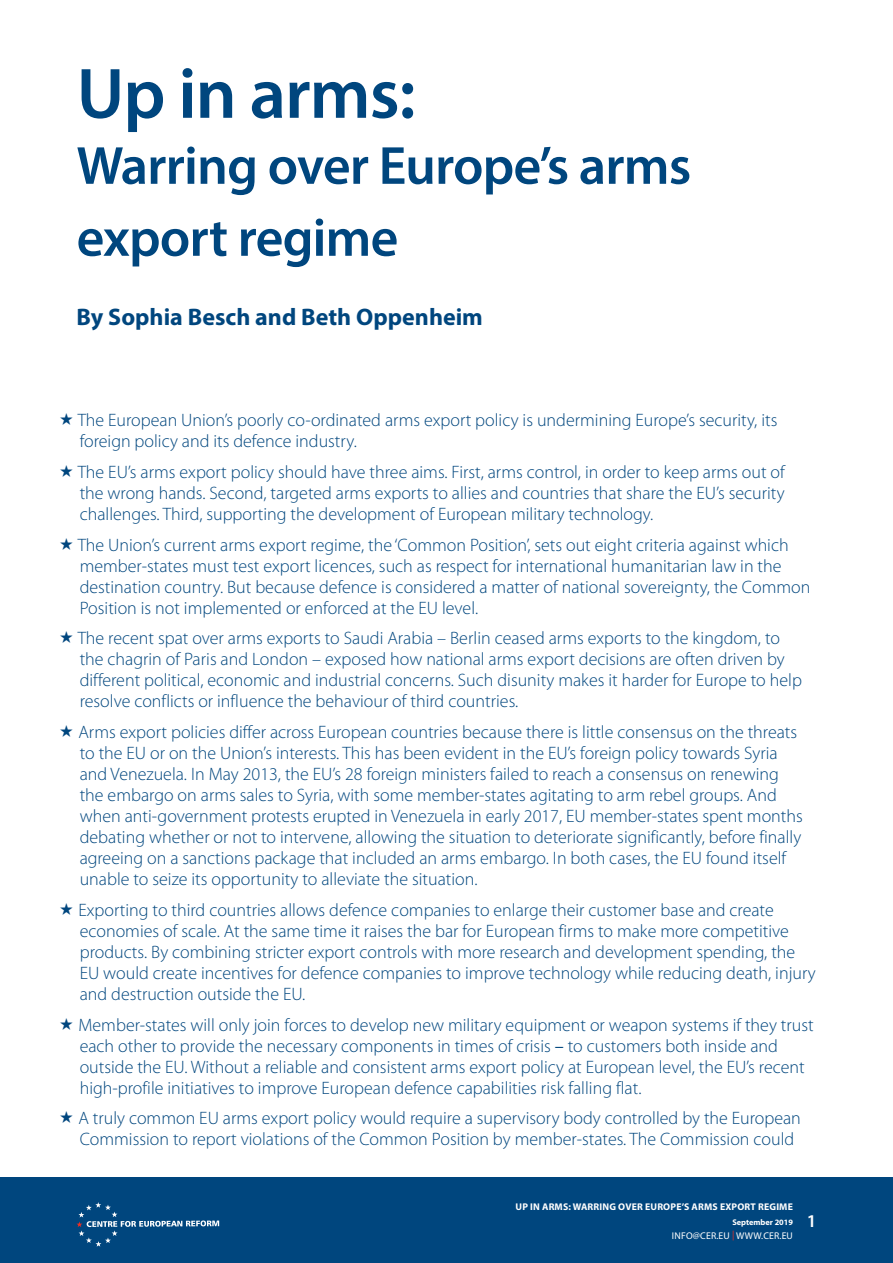
<style>
.page{position:relative;width:893px;height:1263px;background:#fff}
.page>*{position:absolute;margin:0;border:0;box-sizing:border-box;transform-origin:0 0}
.t1{font:600 72px "Myriad Pro";letter-spacing:-.015em;color:#00467e}
.t2{font:600 54px/72px "Myriad Pro";letter-spacing:-.015em;color:#00467e}
.t3{font:700 24px "Myriad Pro";color:#00467e}
.Key_Points{font:300 18px/21px "Myriad Pro";color:#00467e}
.t4{font:600 18px "Myriad Pro";color:#fff}
.t5{font:700 9.75px "Myriad Pro";letter-spacing:.02em;color:#fff}
.t6{font:9.75px "Myriad Pro";letter-spacing:.02em;color:#fff}
.t7{font:700 8.25px "Myriad Pro";color:#fff}
.s1{font-weight:400}
.s2{color:#ee2e22}
</style>
<div class="page">
<div style="left:0;top:1178px;width:893px;height:85px;background:#00467e"></div>
<svg style="left:77px;top:1202px;width:142px;height:45px"></svg>
<p class="t1" style="left:77px;top:48px;width:340px">Up in arms:</p>
<p class="t2" style="left:77px;top:128px;width:616px">Warring over Europe’s arms export regime</p>
<p class="t3" style="left:77px;top:301px;width:408px">By Sophia Besch and Beth Oppenheim</p>
<p class="Key_Points" style="left:78px;top:409px;width:701px">The European Union’s poorly co-ordinated arms export policy is undermining Europe’s security, its foreign policy and its defence industry.</p>
<p class="Key_Points" style="left:78px;top:461px;width:709px;text-align:justify">The EU’s arms export policy should have three aims. First, arms control, in order to keep arms out of the wrong hands. Second, targeted arms exports to allies and countries that share the EU’s security challenges. Third, supporting the development of European military technology.</p>
<p class="Key_Points" style="left:78px;top:534px;width:734px">The Union’s current arms export regime, the ‘Common Position’, sets out eight criteria against which member-states must test export licences, such as respect for international humanitarian law in the destination country. But because defence is considered a matter of national sovereignty, the Common Position is not implemented or enforced at the EU level.</p>
<p class="Key_Points" style="left:78px;top:628px;width:726px">The recent spat over arms exports to Saudi Arabia – Berlin ceased arms exports to the kingdom, to the chagrin of Paris and London – exposed how national arms export decisions are often driven by different political, economic and industrial concerns. Such disunity makes it harder for Europe to help resolve conflicts or influence the behaviour of third countries.</p>
<p class="Key_Points" style="left:78px;top:721px;width:726px">Arms export policies differ across European countries because there is little consensus on the threats to the EU or on the Union’s interests. This has been evident in the EU’s foreign policy towards Syria and Venezuela. In May 2013, the EU’s 28 foreign ministers failed to reach a consensus on renewing the embargo on arms sales to Syria, with some member-states agitating to arm rebel groups. And when anti-government protests erupted in Venezuela in early 2017, EU member-states spent months debating whether or not to intervene, allowing the situation to deteriorate significantly, before finally agreeing on a sanctions package that included an arms embargo. In both cases, the EU found itself unable to seize its opportunity to alleviate the situation.</p>
<p class="Key_Points" style="left:78px;top:899px;width:739px">Exporting to third countries allows defence companies to enlarge their customer base and create economies of scale. At the same time it raises the bar for European firms to make more competitive products. By combining stricter export controls with more research and development spending, the EU would create incentives for defence companies to improve technology while reducing death, injury and destruction outside the EU.</p>
<p class="Key_Points" style="left:78px;top:1014px;width:737px">Member-states will only join forces to develop new military equipment or weapon systems if they trust each other to provide the necessary components in times of crisis <span class="s1">–</span> to customers both inside and outside the EU. Without a reliable and consistent arms export policy at European level, the EU’s recent high-profile initiatives to improve European defence capabilities risk falling flat.</p>
<p class="Key_Points" style="left:78px;top:1108px;width:724px">A truly common EU arms export policy would require a supervisory body controlled by the European<br>Commission to report violations of the Common Position by member-states. The Commission could</p>
<p class="t5" style="left:515px;top:1200px;width:279px">UP IN ARMS: WARRING OVER EUROPE’S ARMS EXPORT REGIME</p>
<p class="t7" style="left:732px;top:1217px;width:62px">September 2019</p>
<p class="t6" style="left:672px;top:1229px;width:123px">INFO@CER.EU <span class="s2">|</span> WWW.CER.EU</p>
<p class="t4" style="left:807px;top:1210px;width:11px">1</p>
</div>
